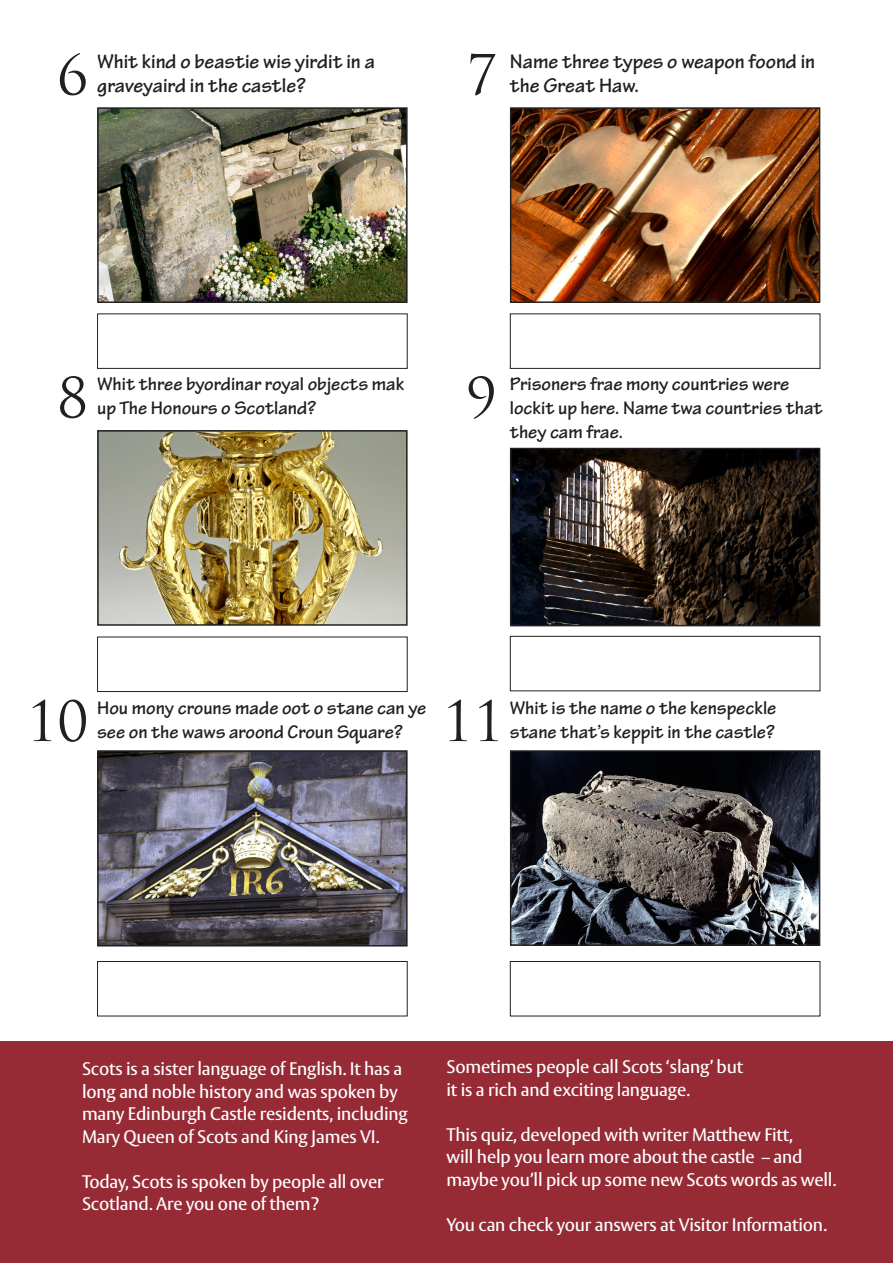
<style>
.page{position:relative;width:893px;height:1263px;background:#fff}
.page>*{position:absolute;margin:0;border:0;box-sizing:border-box;transform-origin:0 0}
.t1{font:54px "Trajan Pro";color:#231f20}
.Question{font:700 21px/24px "Tekton Pro";color:#231f20}
.Question-2{font:700 19.5px/24px "Tekton Pro";color:#231f20}
.End_text{font:500 18px/22.5px "HS Vesta";letter-spacing:-.01em;color:#fff}
</style>
<div class="page">
<div style="left:0;top:1042px;width:893px;height:221px;background:#962b36"></div>
<img style="left:513px;top:110px;width:304px;height:190px">
<div style="left:510px;top:107px;width:310px;height:196px;border:2px solid #231f20"></div>
<img style="left:100px;top:433px;width:305px;height:190px">
<div style="left:97px;top:430px;width:311px;height:196px;border:2px solid #231f20"></div>
<div style="left:97px;top:637px;width:311px;height:55px;border:1px solid #231f20"></div>
<img style="left:100px;top:110px;width:305px;height:190px">
<div style="left:97px;top:107px;width:311px;height:196px;border:2px solid #231f20"></div>
<div style="left:510px;top:636px;width:310px;height:55px;border:1px solid #231f20"></div>
<div style="left:510px;top:313px;width:310px;height:56px;border:1px solid #231f20"></div>
<div style="left:97px;top:313px;width:311px;height:56px;border:1px solid #231f20"></div>
<img style="left:513px;top:451px;width:304px;height:172px">
<div style="left:510px;top:448px;width:310px;height:178px;border:2px solid #231f20"></div>
<div style="left:97px;top:961px;width:311px;height:55px;border:1px solid #231f20"></div>
<img style="left:513px;top:753px;width:304px;height:190px">
<div style="left:510px;top:750px;width:310px;height:196px;border:2px solid #231f20"></div>
<div style="left:510px;top:961px;width:310px;height:55px;border:1px solid #231f20"></div>
<img style="left:100px;top:753px;width:305px;height:190px">
<div style="left:97px;top:750px;width:311px;height:196px;border:2px solid #231f20"></div>
<p class="t1" style="left:57px;top:41px;width:32px">6</p>
<p class="Question" style="left:97px;top:50px;width:279px">Whit kind o beastie wis yirdit in a graveyaird in the castle?</p>
<p class="t1" style="left:466px;top:41px;width:32px">7</p>
<p class="Question" style="left:510px;top:50px;width:307px">Name three types o weapon foond in the Great Haw.</p>
<p class="t1" style="left:57px;top:363px;width:32px">8</p>
<p class="Question-2" style="left:97px;top:372px;width:309px">Whit three byordinar royal objects mak up The Honours o Scotland?</p>
<p class="t1" style="left:466px;top:363px;width:32px">9</p>
<p class="Question-2" style="left:510px;top:372px;width:314px">Prisoners frae mony countries were lockit up here. Name twa countries that they cam frae.</p>
<p class="t1" style="left:27px;top:687px;width:63px">10</p>
<p class="t1" style="left:442px;top:687px;width:63px">11</p>
<p class="Question-2" style="left:97px;top:696px;width:331px">Hou mony crouns made oot o stane can ye see on the waws aroond Croun Square?</p>
<p class="Question-2" style="left:510px;top:696px;width:268px">Whit is the name o the kenspeckle stane that’s keppit in the castle?</p>
<p class="End_text" style="left:82px;top:1058px;width:327px">Scots is a sister language of English. It has a long and noble history and was spoken by many Edinburgh Castle residents, including Mary Queen of Scots and King James VI.</p>
<p class="End_text" style="left:82px;top:1171px;width:303px">Today, Scots is spoken by people all over<br>Scotland. Are you one of them?</p>
<p class="End_text" style="left:446px;top:1056px;width:298px">Sometimes people call Scots ‘slang’ but it is a rich and exciting language.</p>
<p class="End_text" style="left:446px;top:1124px;width:391px">This quiz, developed with writer Matthew Fitt,<br>will help you learn more about the castle – and maybe you’ll pick up some new Scots words as well.</p>
<p class="End_text" style="left:446px;top:1214px;width:382px">You can check your answers at Visitor Information.</p>
</div>
